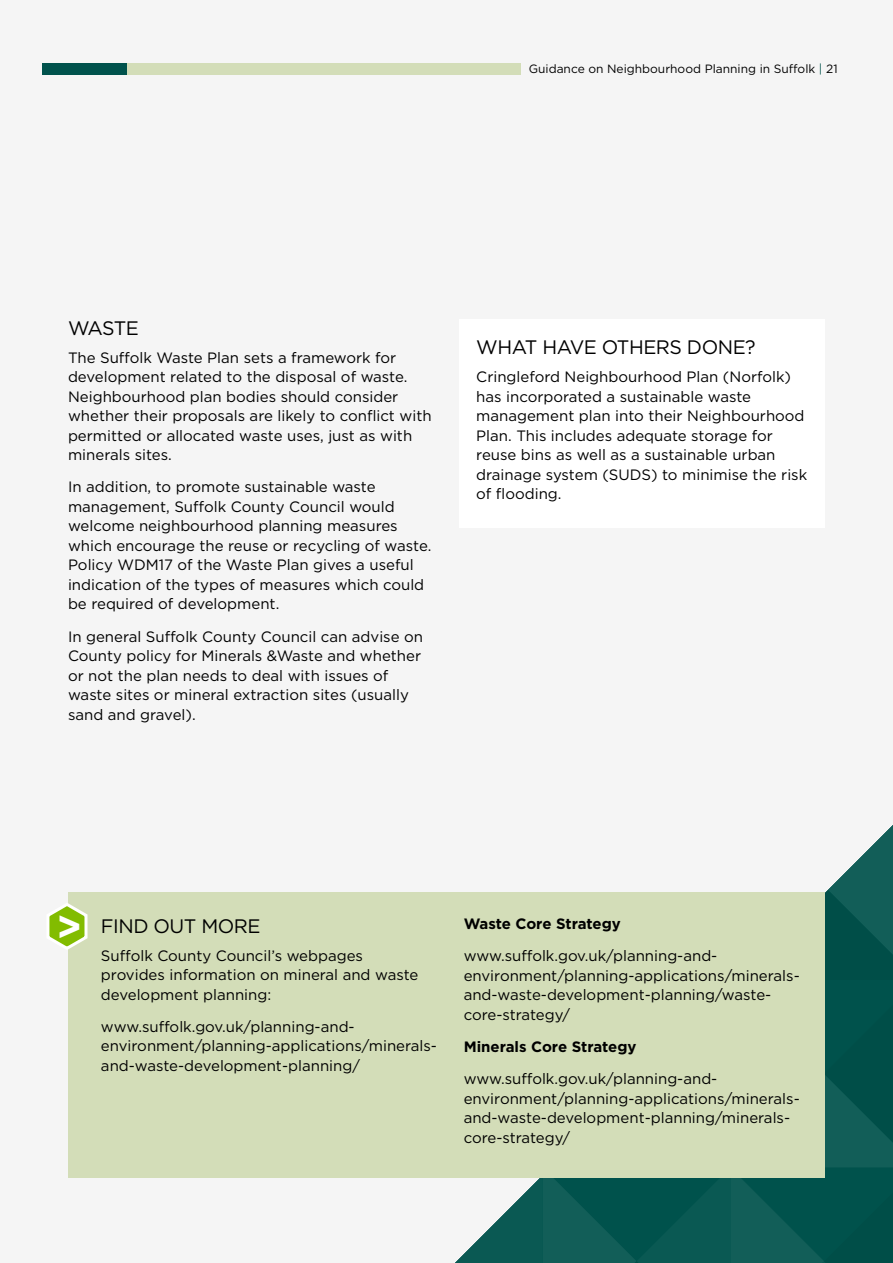
<style>
.page{position:relative;width:893px;height:1263px;background:#f5f5f5}
.page>*{position:absolute;margin:0;border:0;box-sizing:border-box;transform-origin:0 0}
.t1{font:700 40.5px "Gotham";color:#fff}
.t2{font:19.5px "Gotham";letter-spacing:-.025em;color:#000}
.t3{font:15px/19.5px "Gotham";color:#000}
.t4{font:700 15px "Gotham";letter-spacing:-.005em;color:#000}
.t5{font:12px "Gotham";color:#000}
.s1{color:#00524c}
</style>
<div class="page">
<div style="left:459px;top:319px;width:366px;height:208px;background:#fff"></div>
<svg style="left:455px;top:825px;width:438px;height:438px"></svg>
<div style="left:68px;top:892px;width:757px;height:286px;background:#d3ddb8"></div>
<svg style="left:49px;top:903px;width:39px;height:47px"></svg>
<div style="left:55px;top:64px;width:466px;height:11px;background:#d3ddb8"></div>
<div style="left:43px;top:64px;width:84px;height:11px;background:#00524c"></div>
<p class="t5" style="left:529px;top:61px;width:310px">Guidance on Neighbourhood Planning in Suffolk <span class="s1">|</span> 21</p>
<h2 class="t2" style="left:68px;top:315px;width:72px">WASTE</h2>
<p class="t3" style="left:68px;top:347px;width:365px">The Suffolk Waste Plan sets a framework for development related to the disposal of waste.<br>Neighbourhood plan bodies should consider whether their proposals are likely to conflict with permitted or allocated waste uses, just as with minerals sites.</p>
<p class="t3" style="left:68px;top:477px;width:365px">In addition, to promote sustainable waste management, Suffolk County Council would welcome neighbourhood planning measures which encourage the reuse or recycling of waste.<br>Policy WDM17 of the Waste Plan gives a useful indication of the types of measures which could be required of development.</p>
<p class="t3" style="left:68px;top:626px;width:357px">In general Suffolk County Council can advise on County policy for Minerals &amp;Waste and whether or not the plan needs to deal with issues of waste sites or mineral extraction sites (usually sand and gravel).</p>
<h2 class="t2" style="left:476px;top:335px;width:281px">WHAT HAVE OTHERS DONE?</h2>
<p class="t3" style="left:476px;top:367px;width:333px">Cringleford Neighbourhood Plan (Norfolk) has incorporated a sustainable waste management plan into their Neighbourhood Plan. This includes adequate storage for reuse bins as well as a sustainable urban drainage system (SUDS) to minimise the risk of flooding.</p>
<h1 class="t1" style="left:56px;top:900px;width:27px">&gt;</h1>
<h2 class="t2" style="left:101px;top:913px;width:161px">FIND OUT MORE</h2>
<p class="t3" style="left:101px;top:945px;width:319px">Suffolk County Council’s webpages provides information on mineral and waste development planning:</p>
<p class="t3" style="left:101px;top:1016px;width:338px">www.suffolk.gov.uk/planning-and&shy;environment/planning-applications/minerals&shy;and-waste-development-planning/</p>
<p class="t4" style="left:464px;top:914px;width:159px">Waste Core Strategy</p>
<p class="t3" style="left:464px;top:946px;width:338px">www.suffolk.gov.uk/planning-and&shy;environment/planning-applications/minerals&shy;and-waste-development-planning/waste&shy;core-strategy/</p>
<p class="t4" style="left:464px;top:1037px;width:174px">Minerals Core Strategy</p>
<p class="t3" style="left:464px;top:1069px;width:338px">www.suffolk.gov.uk/planning-and&shy;environment/planning-applications/minerals&shy;and-waste-development-planning/minerals&shy;core-strategy/</p>
</div>
